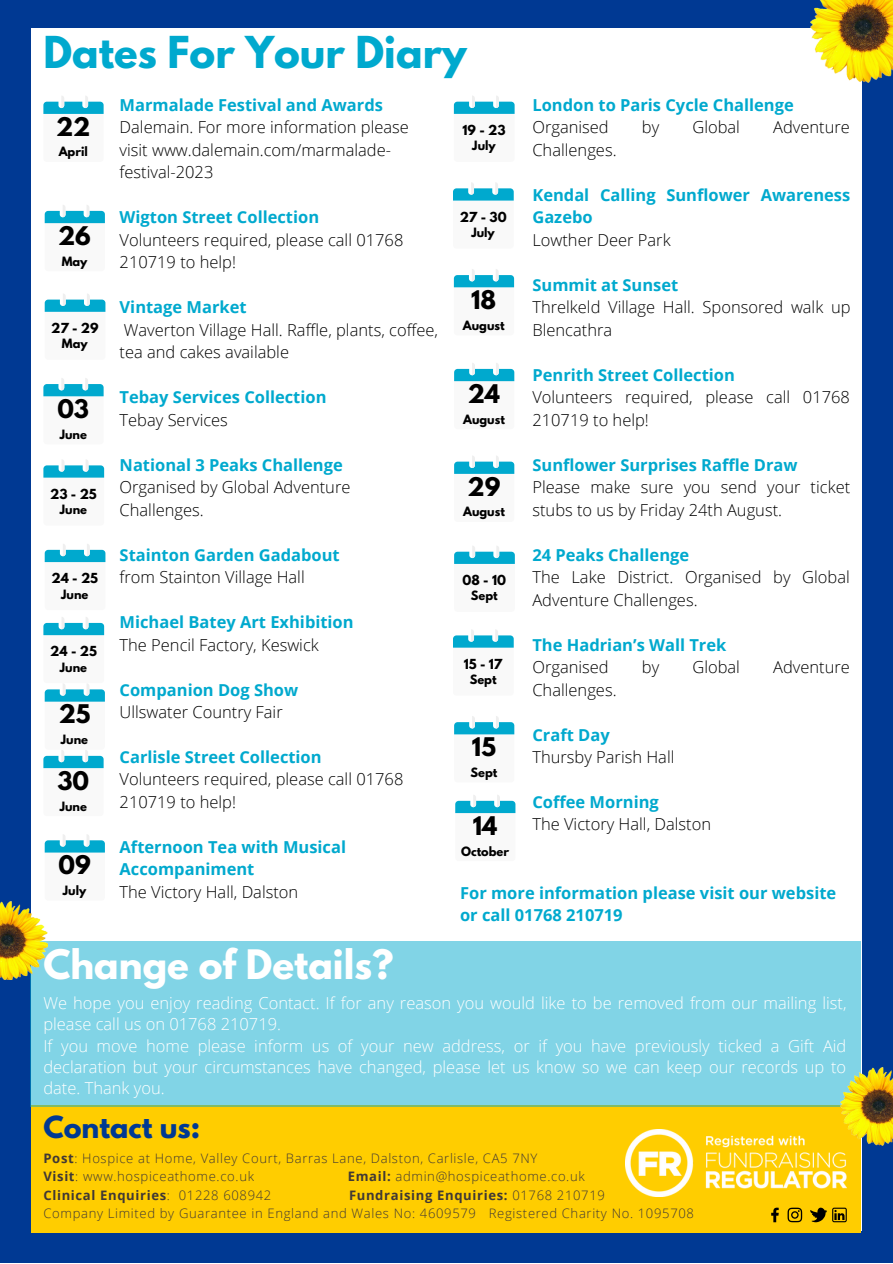
<style>
.page{position:relative;width:893px;height:1264px;background:#fff}
.page>*{position:absolute;margin:0;border:0;box-sizing:border-box;transform-origin:0 0}
.t1{font:700 39px "League Spartan";color:#00a9ce}
.t2{font:700 36px "League Spartan";color:#fff}
.t3{font:700 27px "League Spartan";color:#003993}
.t4{font:700 22.8px "League Spartan";color:#000}
.t5{font:300 16.5px/22.5px "Open Sans";color:#000}
.t6{font:700 16.5px/22.5px "Open Sans";color:#00a9ce}
.t7{font:300 16.5px/21.3px "Open Sans";color:#fff}
.t8{font:300 13.05px "Open Sans";letter-spacing:.05em;color:#403835}
.t9{font:700 13.05px "Open Sans";letter-spacing:.05em;color:#403835}
.t10{font:700 12.3px "League Spartan";color:#000}
.t11{font:700 11.4px "League Spartan";color:#000}
.s1{font-weight:700}
.s2{font-weight:300}
</style>
<div class="page">
<div style="left:0;top:0;width:892px;height:1262px;background:#003993"></div>
<div style="left:31px;top:28px;width:830px;height:1202px;background:#fff"></div>
<div style="left:31px;top:1104px;width:829px;height:127px;background:#ffcd00"></div>
<img style="left:625px;top:1129px;width:221px;height:67px">
<svg style="left:771px;top:1207px;width:7px;height:15px"></svg>
<svg style="left:787px;top:1207px;width:15px;height:15px"></svg>
<svg style="left:810px;top:1207px;width:36px;height:15px"></svg>
<div style="left:30px;top:940px;width:830px;height:166px;background:#81d4e6"></div>
<img style="left:810px;top:0;width:82px;height:82px">
<svg style="left:43px;top:96px;width:61px;height:18px"></svg>
<svg style="left:45px;top:205px;width:60px;height:19px"></svg>
<svg style="left:45px;top:294px;width:60px;height:18px"></svg>
<svg style="left:43px;top:378px;width:61px;height:19px"></svg>
<svg style="left:43px;top:460px;width:61px;height:18px"></svg>
<svg style="left:45px;top:544px;width:60px;height:19px"></svg>
<svg style="left:43px;top:617px;width:62px;height:152px"></svg>
<svg style="left:45px;top:834px;width:60px;height:19px"></svg>
<svg style="left:454px;top:96px;width:60px;height:18px"></svg>
<svg style="left:453px;top:182px;width:60px;height:19px"></svg>
<svg style="left:454px;top:269px;width:60px;height:19px"></svg>
<svg style="left:454px;top:363px;width:60px;height:19px"></svg>
<svg style="left:454px;top:456px;width:60px;height:18px"></svg>
<svg style="left:454px;top:546px;width:61px;height:18px"></svg>
<svg style="left:453px;top:630px;width:60px;height:18px"></svg>
<svg style="left:454px;top:716px;width:60px;height:19px"></svg>
<svg style="left:455px;top:795px;width:60px;height:19px"></svg>
<img style="left:0;top:901px;width:48px;height:78px">
<img style="left:840px;top:1067px;width:52px;height:78px">
<p class="t1" style="left:43px;top:33px;width:425px">Dates For Your Diary</p>
<p class="t6" style="left:120px;top:93px;width:265px">Marmalade Festival and Awards</p>
<p class="t5" style="left:120px;top:115px;width:291px">Dalemain. For more information please visit www.dalemain.com/marmalade&shy;festival-2023</p>
<p class="t6" style="left:120px;top:205px;width:201px">Wigton Street Collection</p>
<p class="t5" style="left:120px;top:228px;width:285px">Volunteers required, please call 01768<br>210719 to help!</p>
<p class="t6" style="left:120px;top:295px;width:129px">Vintage Market</p>
<p class="t5" style="left:120px;top:318px;width:320px">Waverton Village Hall. Raffle, plants, coffee, tea and cakes available</p>
<p class="t6" style="left:120px;top:385px;width:208px">Tebay Services Collection</p>
<p class="t5" style="left:120px;top:408px;width:110px">Tebay Services</p>
<p class="t6" style="left:120px;top:453px;width:225px">National 3 Peaks Challenge</p>
<p class="t5" style="left:120px;top:475px;width:232px">Organised by Global Adventure<br>Challenges.</p>
<p class="t6" style="left:120px;top:543px;width:221px">Stainton Garden Gadabout</p>
<p class="t5" style="left:120px;top:565px;width:187px">from Stainton Village Hall</p>
<p class="t6" style="left:120px;top:610px;width:235px">Michael Batey Art Exhibition</p>
<p class="t5" style="left:120px;top:633px;width:201px">The Pencil Factory, Keswick</p>
<p class="t6" style="left:120px;top:678px;width:180px">Companion Dog Show</p>
<p class="t5" style="left:120px;top:700px;width:165px">Ullswater Country Fair</p>
<p class="t6" style="left:120px;top:745px;width:203px">Carlisle Street Collection</p>
<p class="t5" style="left:120px;top:767px;width:285px">Volunteers required, please call 01768<br>210719 to help!</p>
<p class="t6" style="left:120px;top:835px;width:228px">Afternoon Tea with Musical<br>Accompaniment</p>
<p class="t5" style="left:120px;top:880px;width:180px">The Victory Hall, Dalston</p>
<p class="t6" style="left:532px;top:93px;width:263px">London to Paris Cycle Challenge</p>
<p class="t5" style="left:532px;top:115px;width:78px">Organised</p>
<p class="t5" style="left:642px;top:115px;width:19px">by</p>
<p class="t5" style="left:692px;top:115px;width:49px">Global</p>
<p class="t5" style="left:773px;top:115px;width:78px">Adventure</p>
<p class="t5" style="left:532px;top:138px;width:86px">Challenges.</p>
<p class="t6" style="left:532px;top:183px;width:319px">Kendal Calling Sunflower Awareness<br>Gazebo</p>
<p class="t5" style="left:532px;top:228px;width:140px">Lowther Deer Park</p>
<p class="t6" style="left:532px;top:273px;width:147px">Summit at Sunset</p>
<p class="t5" style="left:532px;top:295px;width:319px">Threlkeld Village Hall. Sponsored walk up<br>Blencathra</p>
<p class="t6" style="left:532px;top:363px;width:204px">Penrith Street Collection</p>
<p class="t5" style="left:532px;top:385px;width:319px">Volunteers required, please call 01768<br>210719 to help!</p>
<p class="t6" style="left:532px;top:453px;width:266px">Sunflower Surprises Raffle Draw</p>
<p class="t5" style="left:532px;top:475px;width:319px">Please make sure you send your ticket stubs to us by Friday 24th August.</p>
<p class="t6" style="left:532px;top:543px;width:158px">24 Peaks Challenge</p>
<p class="t5" style="left:532px;top:565px;width:319px">The Lake District. Organised by Global<br>Adventure Challenges.</p>
<p class="t6" style="left:532px;top:633px;width:195px">The Hadrian’s Wall Trek</p>
<p class="t5" style="left:532px;top:655px;width:78px">Organised</p>
<p class="t5" style="left:642px;top:655px;width:19px">by</p>
<p class="t5" style="left:692px;top:655px;width:49px">Global</p>
<p class="t5" style="left:773px;top:655px;width:78px">Adventure</p>
<p class="t5" style="left:532px;top:678px;width:86px">Challenges.</p>
<p class="t6" style="left:532px;top:722px;width:79px">Craft Day</p>
<p class="t5" style="left:532px;top:745px;width:143px">Thursby Parish Hall</p>
<p class="t6" style="left:532px;top:790px;width:128px">Coffee Morning</p>
<p class="t5" style="left:532px;top:812px;width:180px">The Victory Hall, Dalston</p>
<p class="t4" style="left:56px;top:115px;width:36px">22</p>
<p class="t11" style="left:59px;top:146px;width:31px">April</p>
<p class="t10" style="left:462px;top:124px;width:44px">19 - 23</p>
<p class="t11" style="left:472px;top:140px;width:25px">July</p>
<p class="t10" style="left:459px;top:211px;width:48px">27 - 30</p>
<p class="t11" style="left:471px;top:227px;width:25px">July</p>
<p class="t4" style="left:58px;top:224px;width:34px">26</p>
<p class="t11" style="left:62px;top:255px;width:27px">May</p>
<p class="t4" style="left:471px;top:288px;width:27px">18</p>
<p class="t11" style="left:463px;top:319px;width:43px">August</p>
<p class="t10" style="left:51px;top:322px;width:49px">27 - 29</p>
<p class="t11" style="left:62px;top:338px;width:27px">May</p>
<p class="t4" style="left:468px;top:382px;width:34px">24</p>
<p class="t11" style="left:463px;top:413px;width:43px">August</p>
<p class="t4" style="left:57px;top:397px;width:33px">03</p>
<p class="t11" style="left:60px;top:428px;width:29px">June</p>
<p class="t4" style="left:467px;top:475px;width:34px">29</p>
<p class="t11" style="left:463px;top:506px;width:43px">August</p>
<p class="t10" style="left:50px;top:488px;width:48px">23 - 25</p>
<p class="t11" style="left:60px;top:504px;width:29px">June</p>
<p class="t10" style="left:52px;top:572px;width:48px">24 - 25</p>
<p class="t11" style="left:61px;top:588px;width:29px">June</p>
<p class="t10" style="left:462px;top:574px;width:45px">08 - 10</p>
<p class="t11" style="left:471px;top:590px;width:28px">Sept</p>
<p class="t10" style="left:50px;top:645px;width:48px">24 - 25</p>
<p class="t11" style="left:60px;top:661px;width:29px">June</p>
<p class="t10" style="left:464px;top:658px;width:40px">15 - 17</p>
<p class="t11" style="left:469px;top:674px;width:28px">Sept</p>
<p class="t4" style="left:59px;top:703px;width:33px">25</p>
<p class="t11" style="left:61px;top:733px;width:29px">June</p>
<p class="t4" style="left:472px;top:735px;width:25px">15</p>
<p class="t11" style="left:470px;top:766px;width:28px">Sept</p>
<p class="t4" style="left:473px;top:814px;width:26px">14</p>
<p class="t11" style="left:461px;top:845px;width:49px">October</p>
<p class="t4" style="left:57px;top:769px;width:33px">30</p>
<p class="t11" style="left:60px;top:800px;width:29px">June</p>
<p class="t4" style="left:58px;top:853px;width:34px">09</p>
<p class="t11" style="left:63px;top:884px;width:25px">July</p>
<p class="t6" style="left:460px;top:881px;width:377px">For more information please visit our website</p>
<p class="t6" style="left:460px;top:903px;width:164px">or call 01768 210719</p>
<p class="t2" style="left:43px;top:946px;width:352px">Change of Details?</p>
<p class="t7" style="left:43px;top:991px;width:804px">We hope you enjoy reading Contact. If for any reason you would like to be removed from our mailing list, please call us on 01768 210719.</p>
<p class="t7" style="left:43px;top:1034px;width:804px;text-align:justify">If you move home please inform us of your new address, or if you have previously ticked a Gift Aid declaration but your circumstances have changed, please let us know so we can keep our records up to date. Thank you.</p>
<p class="t3" style="left:43px;top:1113px;width:158px">Contact us:</p>
<p class="t8" style="left:43px;top:1148px;width:495px"><span class="s1">Post</span>: Hospice at Home, Valley Court, Barras Lane, Dalston, Carlisle, CA5 7NY</p>
<p class="t8" style="left:43px;top:1167px;width:212px"><span class="s1">Visit</span>: www.hospiceathome.co.uk</p>
<p class="t8" style="left:348px;top:1167px;width:238px"><span class="s1">Email:</span> admin@hospiceathome.co.uk</p>
<p class="t9" style="left:43px;top:1185px;width:229px">Clinical Enquiries<span class="s2">: 01228 608942</span></p>
<p class="t9" style="left:349px;top:1185px;width:257px">Fundraising Enquiries: <span class="s2">01768 210719</span></p>
<p class="t8" style="left:43px;top:1204px;width:652px">Company Limited by Guarantee in England and Wales No: 4609579 Registered Charity No. 1095708</p>
</div>
